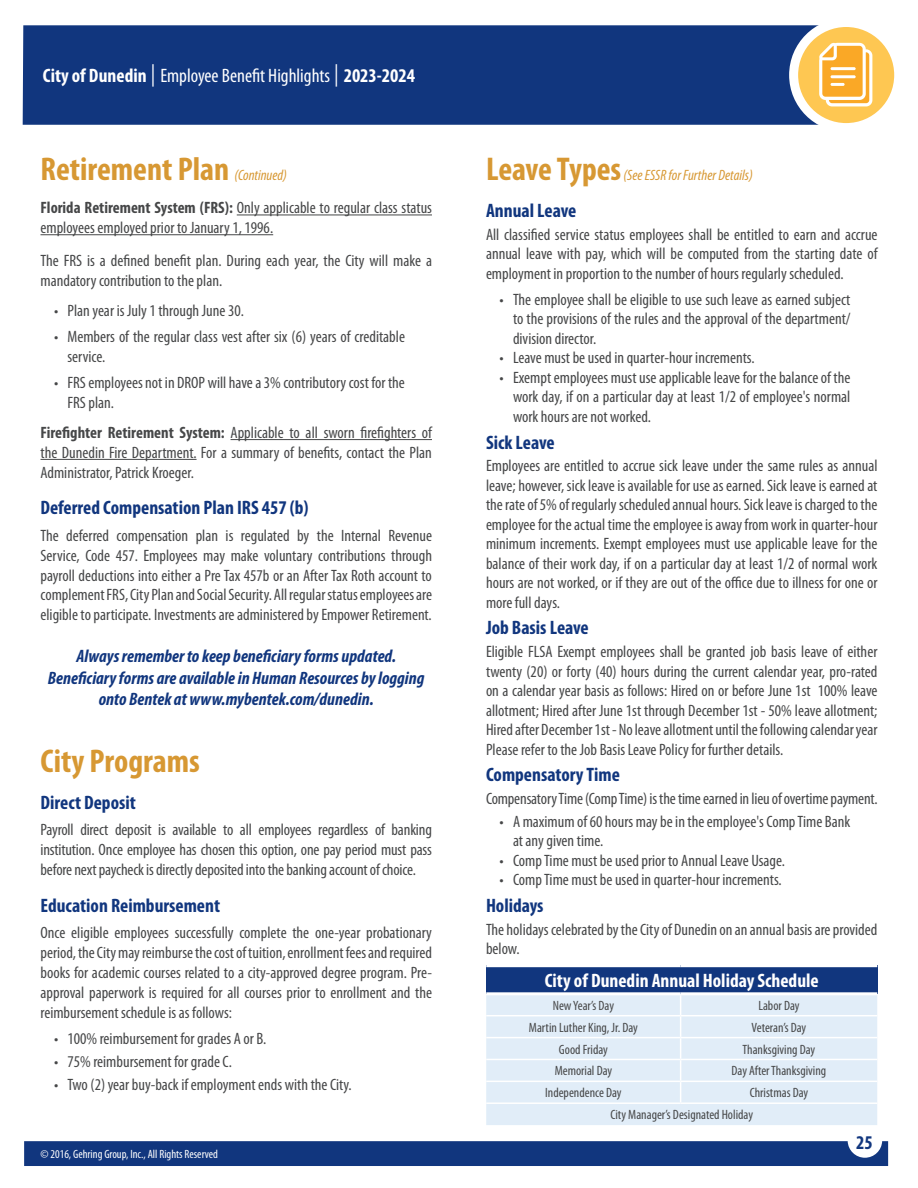
<style>
.page{position:relative;width:918px;height:1188px;background:#fff}
.page>*{position:absolute;margin:0;border:0;box-sizing:border-box;transform-origin:0 0}
.TOC_-_Insurance_Type_-_Header_V2{font:700 condensed 33px "Myriad Pro";color:#d79833}
.Body_-_Sub_Header{font:700 condensed 19.5px "Myriad Pro";color:#11367e}
.t1{font:condensed 19.5px "Myriad Pro";color:#fff}
.Table_-_Header_-_General{font:700 condensed 19.5px "Myriad Pro";color:#fff}
.Body_-_Centered_Note{font:italic 700 condensed 18px/21.6px "Myriad Pro";color:#11367e;text-align:center}
.Body_-_Main{font:condensed 16.5px/19.5px "Myriad Pro";color:#464748;text-align:justify}
.TOC_-_Insurance_Type_-_Header_V2-2{font:italic condensed 15px "Myriad Pro";color:#d79833}
.Body_-_Main-2{font:condensed 13.5px "Myriad Pro";color:#464748}
.t2{font:condensed 12px "Myriad Pro";color:#fff}
.s1{font-weight:700}
.s2{font-size:22.35px}
.s3{font-weight:400;font-style:italic;font-size:15px}
.s4{font-weight:700;font-style:normal;font-size:33px}
</style>
<div class="page">
<div style="left:24px;top:1141px;width:864px;height:25px;background:#11367e"></div>
<div style="left:23px;top:25px;width:795px;height:100px;background:#11367e"></div>
<svg style="left:794px;top:22px;width:105px;height:106px;fill:#fec752"></svg>
<div style="left:789px;top:18px;width:114px;height:114px;border:9px solid #fff;border-radius:50%"></div>
<svg style="left:817px;top:42px;width:58px;height:65px"></svg>
<hr style="left:237px;top:215px;width:195px;height:1px;background:#464748">
<hr style="left:40px;top:234px;width:233px;height:1px;background:#464748">
<hr style="left:231px;top:439px;width:201px;height:1px;background:#464748">
<hr style="left:40px;top:459px;width:157px;height:1px;background:#464748">
<div style="left:486px;top:966px;width:391px;height:28px;background:#11367e"></div>
<div style="left:486px;top:995px;width:391px;height:130px;background:#e1edf8"></div>
<hr style="left:486px;top:964px;width:195px;height:3px;background:#fff">
<hr style="left:681px;top:964px;width:196px;height:3px;background:#fff">
<hr style="left:486px;top:992px;width:195px;height:3px;background:#fff">
<hr style="left:681px;top:992px;width:196px;height:3px;background:#fff">
<hr style="left:486px;top:1037px;width:195px;height:1px;background:#fff">
<hr style="left:681px;top:1037px;width:196px;height:1px;background:#fff">
<hr style="left:486px;top:1059px;width:195px;height:1px;background:#fff">
<hr style="left:681px;top:1059px;width:196px;height:1px;background:#fff">
<hr style="left:486px;top:1081px;width:195px;height:1px;background:#fff">
<hr style="left:681px;top:1081px;width:196px;height:1px;background:#fff">
<hr style="left:486px;top:1102px;width:195px;height:2px;background:#fff">
<hr style="left:681px;top:1102px;width:196px;height:2px;background:#fff">
<hr style="left:486px;top:1015px;width:195px;height:1px;background:#fff">
<hr style="left:681px;top:1015px;width:196px;height:1px;background:#fff">
<svg style="left:680px;top:995px;width:1px;height:107px"></svg>
<p class="t1" style="left:43px;top:65px;width:374px"><span class="s1">City of Dunedin</span> <span class="s2">|</span> Employee Benefit Highlights <span class="s2">|</span> <span class="s1">2023-2024</span></p>
<p class="TOC_-_Insurance_Type_-_Header_V2" style="left:40px;top:151px;width:248px">Retirement Plan <span class="s3">(Continued)</span></p>
<p class="Body_-_Main" style="left:40px;top:198px;width:393px"><span class="s1">Florida Retirement System (FRS):</span> Only applicable to regular class status employees employed prior to January 1, 1996.</p>
<p class="Body_-_Main" style="left:40px;top:251px;width:393px">The FRS is a defined benefit plan. During each year, the City will make a mandatory contribution to the plan.</p>
<p class="Body_-_Main" style="left:54px;top:301px;width:192px">• Plan year is July 1 through June 30.</p>
<p class="Body_-_Main" style="left:68px;top:327px;width:339px;text-indent:-14px">• Members of the regular class vest after six (6) years of creditable service.</p>
<p class="Body_-_Main" style="left:68px;top:373px;width:339px;text-indent:-14px">• FRS employees not in DROP will have a 3% contributory cost for the<br>FRS plan.</p>
<p class="Body_-_Main" style="left:40px;top:423px;width:393px"><span class="s1">Firefighter Retirement System:</span> Applicable to all sworn firefighters of the Dunedin Fire Department. For a summary of benefits, contact the Plan Administrator, Patrick Kroeger.</p>
<p class="Body_-_Sub_Header" style="left:40px;top:497px;width:270px">Deferred Compensation Plan IRS 457 (b)</p>
<p class="Body_-_Main" style="left:40px;top:526px;width:393px">The deferred compensation plan is regulated by the Internal Revenue Service, Code 457. Employees may make voluntary contributions through payroll deductions into either a Pre Tax 457b or an After Tax Roth account to complement FRS, City Plan and Social Security. All regular status employees are eligible to participate. Investments are administered by Empower Retirement.</p>
<p class="Body_-_Centered_Note" style="left:48px;top:646px;width:378px">Always remember to keep beneficiary forms updated.<br>Beneficiary forms are available in Human Resources by logging onto Bentek at www.mybentek.com/dunedin.</p>
<p class="TOC_-_Insurance_Type_-_Header_V2" style="left:40px;top:743px;width:161px">City Programs</p>
<p class="Body_-_Sub_Header" style="left:40px;top:792px;width:97px">Direct Deposit</p>
<p class="Body_-_Main" style="left:40px;top:820px;width:393px">Payroll direct deposit is available to all employees regardless of banking institution. Once employee has chosen this option, one pay period must pass before next paycheck is directly deposited into the banking account of choice.</p>
<p class="Body_-_Sub_Header" style="left:40px;top:895px;width:181px">Education Reimbursement</p>
<p class="Body_-_Main" style="left:40px;top:923px;width:393px">Once eligible employees successfully complete the one-year probationary period, the City may reimburse the cost of tuition, enrollment fees and required books for academic courses related to a city-approved degree program. Pre&shy;approval paperwork is required for all courses prior to enrollment and the reimbursement schedule is as follows:</p>
<p class="Body_-_Main" style="left:54px;top:1029px;width:214px">• 100% reimbursement for grades A or B.</p>
<p class="Body_-_Main" style="left:54px;top:1052px;width:180px">• 75% reimbursement for grade C.</p>
<p class="Body_-_Main" style="left:54px;top:1075px;width:299px">• Two (2) year buy-back if employment ends with the City.</p>
<p class="t2" style="left:40px;top:1148px;width:179px">© 2016, Gehring Group, Inc., All Rights Reserved</p>
<p class="TOC_-_Insurance_Type_-_Header_V2-2" style="left:486px;top:167px;width:268px"><span class="s4">Leave Types</span> (See ESSR for Further Details)</p>
<p class="Body_-_Sub_Header" style="left:486px;top:200px;width:92px">Annual Leave</p>
<p class="Body_-_Main" style="left:486px;top:225px;width:393px">All classified service status employees shall be entitled to earn and accrue annual leave with pay, which will be computed from the starting date of employment in proportion to the number of hours regularly scheduled.</p>
<p class="Body_-_Main" style="left:513px;top:290px;width:339px;text-indent:-14px">• The employee shall be eligible to use such leave as earned subject to the provisions of the rules and the approval of the department/ division director.</p>
<p class="Body_-_Main" style="left:500px;top:349px;width:257px">• Leave must be used in quarter-hour increments.</p>
<p class="Body_-_Main" style="left:513px;top:368px;width:339px;text-indent:-14px">• Exempt employees must use applicable leave for the balance of the work day, if on a particular day at least 1/2 of employee's normal work hours are not worked.</p>
<p class="Body_-_Sub_Header" style="left:486px;top:431px;width:70px">Sick Leave</p>
<p class="Body_-_Main" style="left:486px;top:456px;width:393px">Employees are entitled to accrue sick leave under the same rules as annual leave; however, sick leave is available for use as earned. Sick leave is earned at the rate of 5% of regularly scheduled annual hours. Sick leave is charged to the employee for the actual time the employee is away from work in quarter-hour minimum increments. Exempt employees must use applicable leave for the balance of their work day, if on a particular day at least 1/2 of normal work hours are not worked, or if they are out of the office due to illness for one or more full days.</p>
<p class="Body_-_Sub_Header" style="left:486px;top:617px;width:104px">Job Basis Leave</p>
<p class="Body_-_Main" style="left:486px;top:642px;width:393px">Eligible FLSA Exempt employees shall be granted job basis leave of either twenty (20) or forty (40) hours during the current calendar year, pro-rated on a calendar year basis as follows: Hired on or before June 1st 100% leave allotment; Hired after June 1st through December 1st - 50% leave allotment; Hired after December 1st - No leave allotment until the following calendar year Please refer to the Job Basis Leave Policy for further details.</p>
<p class="Body_-_Sub_Header" style="left:486px;top:764px;width:135px">Compensatory Time</p>
<p class="Body_-_Main" style="left:486px;top:789px;width:393px">Compensatory Time (Comp Time) is the time earned in lieu of overtime payment.</p>
<p class="Body_-_Main" style="left:513px;top:812px;width:339px;text-indent:-14px">• A maximum of 60 hours may be in the employee's Comp Time Bank at any given time.</p>
<p class="Body_-_Main" style="left:500px;top:851px;width:287px">• Comp Time must be used prior to Annual Leave Usage.</p>
<p class="Body_-_Main" style="left:500px;top:870px;width:284px">• Comp Time must be used in quarter-hour increments.</p>
<p class="Body_-_Sub_Header" style="left:486px;top:895px;width:59px">Holidays</p>
<p class="Body_-_Main" style="left:486px;top:920px;width:393px">The holidays celebrated by the City of Dunedin on an annual basis are provided below.</p>
<p class="Table_-_Header_-_General" style="left:545px;top:970px;width:275px">City of Dunedin Annual Holiday Schedule</p>
<p class="Body_-_Main-2" style="left:553px;top:998px;width:63px">New Year’s Day</p>
<p class="Body_-_Main-2" style="left:758px;top:998px;width:43px">Labor Day</p>
<p class="Body_-_Main-2" style="left:529px;top:1020px;width:110px">Martin Luther King, Jr. Day</p>
<p class="Body_-_Main-2" style="left:752px;top:1020px;width:56px">Veteran’s Day</p>
<p class="Body_-_Main-2" style="left:559px;top:1042px;width:50px">Good Friday</p>
<p class="Body_-_Main-2" style="left:743px;top:1042px;width:74px">Thanksgiving Day</p>
<p class="Body_-_Main-2" style="left:555px;top:1064px;width:59px">Memorial Day</p>
<p class="Body_-_Main-2" style="left:732px;top:1064px;width:96px">Day After Thanksgiving</p>
<p class="Body_-_Main-2" style="left:545px;top:1086px;width:78px">Independence Day</p>
<p class="Body_-_Main-2" style="left:750px;top:1086px;width:60px">Christmas Day</p>
<p class="Body_-_Main-2" style="left:610px;top:1107px;width:144px">City Manager’s Designated Holiday</p>
<p class="Body_-_Sub_Header" style="left:856px;top:1132px;width:18px">25</p>
</div>
